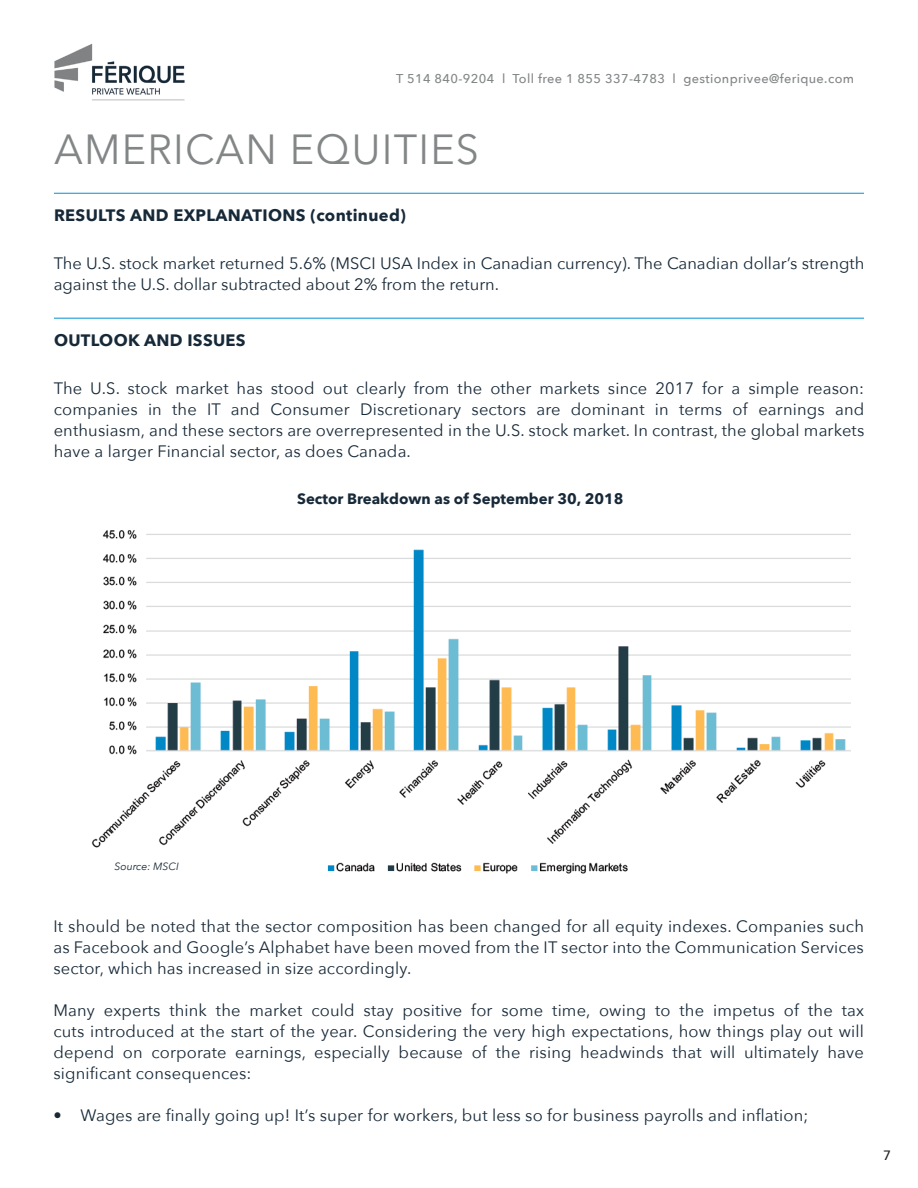
<style>
.page{position:relative;width:918px;height:1188px;background:#fff}
.page>*{position:absolute;margin:0;border:0;box-sizing:border-box;transform-origin:0 0}
.t1{font:42px "Avenir Next";letter-spacing:.03em;color:#838687}
.t2{font:16.5px/21px "Avenir Next";letter-spacing:.01em;color:#172938;text-align:justify}
.t3{font:700 16.5px "Avenir Next";letter-spacing:.02em;color:#172938}
.t4{font:700 15px "Avenir Next";color:#172938}
.t5{font:500 13.5px "Avenir";color:#231f20}
.t6{font:500 12.75px "Avenir Next";letter-spacing:.03em;color:#838687}
.t7{font:italic 10.5px "Avenir Next";color:#172938}
</style>
<div class="page">
<hr style="left:54px;top:193px;width:810px;height:1px;background:#0090d4">
<hr style="left:54px;top:318px;width:810px;height:1px;background:#0090d4">
<img style="left:91px;top:530px;width:760px;height:344px">
<div style="left:115px;top:860px;width:115px;height:13px;background:#fff"></div>
<img style="left:54px;top:43px;width:131px;height:58px">
<p class="t6" style="left:396px;top:68px;width:459px">T 514 840-9204 l Toll free 1 855 337-4783 l gestionprivee@ferique.com</p>
<p class="t1" style="left:54px;top:114px;width:427px">AMERICAN EQUITIES</p>
<p class="t3" style="left:54px;top:201px;width:353px">RESULTS AND EXPLANATIONS (continued)</p>
<p class="t2" style="left:54px;top:252px;width:812px">The U.S. stock market returned 5.6% (MSCI USA Index in Canadian currency). The Canadian dollar’s strength against the U.S. dollar subtracted about 2% from the return.</p>
<p class="t3" style="left:54px;top:325px;width:193px">OUTLOOK AND ISSUES</p>
<p class="t2" style="left:54px;top:377px;width:812px">The U.S. stock market has stood out clearly from the other markets since 2017 for a simple reason: companies in the IT and Consumer Discretionary sectors are dominant in terms of earnings and enthusiasm, and these sectors are overrepresented in the U.S. stock market. In contrast, the global markets have a larger Financial sector, as does Canada.</p>
<p class="t4" style="left:297px;top:485px;width:328px">Sector Breakdown as of September 30, 2018</p>
<p class="t7" style="left:115px;top:858px;width:66px">Source: MSCI</p>
<p class="t2" style="left:53px;top:915px;width:812px">It should be noted that the sector composition has been changed for all equity indexes. Companies such as Facebook and Google’s Alphabet have been moved from the IT sector into the Communication Services sector, which has increased in size accordingly.</p>
<p class="t2" style="left:53px;top:999px;width:812px">Many experts think the market could stay positive for some time, owing to the impetus of the tax cuts introduced at the start of the year. Considering the very high expectations, how things play out will depend on corporate earnings, especially because of the rising headwinds that will ultimately have significant consequences:</p>
<p class="t2" style="left:53px;top:1104px;width:756px">• Wages are finally going up! It’s super for workers, but less so for business payrolls and inflation;</p>
<p class="t5" style="left:883px;top:1144px;width:9px">7</p>
</div>
